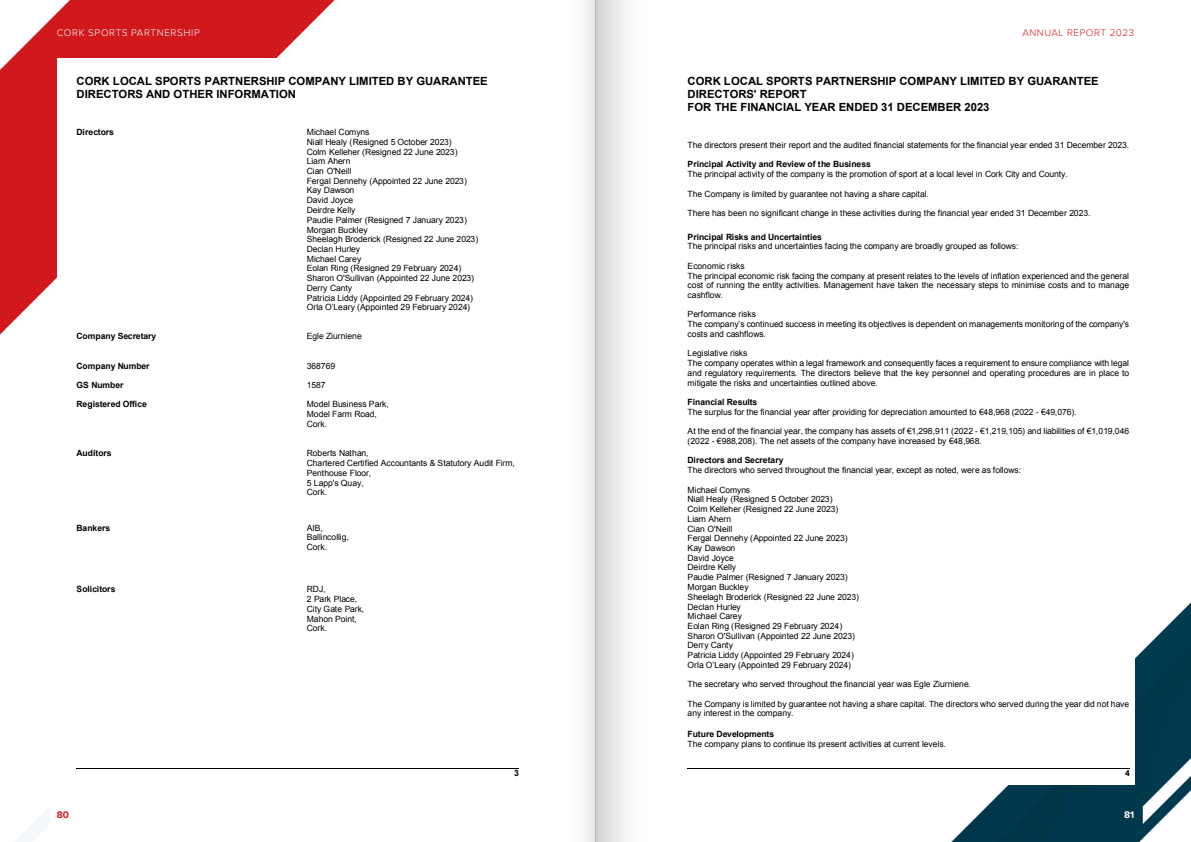
<style>
.page{position:relative;width:1191px;height:842px;background:#fff}
.page>*{position:absolute;margin:0;border:0;box-sizing:border-box;transform-origin:0 0}
.t1{font:700 11.3px/13px "Arial";color:#000}
.t2{font:300 10px "Proxima Soft";letter-spacing:.065em;color:#fff}
.t3{font:300 10px "Proxima Soft";letter-spacing:.05em;color:#d0181d}
.t4{font:700 10px "Proxima Soft";color:#d0181d}
.t5{font:700 10px "Proxima Soft";color:#fff}
.t6{font:8.6px/9.7px "Arial";color:#000}
.t7{font:700 8.6px "Arial";color:#000}
</style>
<div class="page">
<img style="left:951px;top:602px;width:240px;height:240px">
<svg style="left:1142px;top:744px;width:49px;height:80px"></svg>
<svg style="left:16px;top:808px;width:34px;height:34px"></svg>
<svg style="left:0;top:0;width:335px;height:335px;fill:#d0181d"></svg>
<div style="left:57px;top:58px;width:1077px;height:726px;background:#fff"></div>
<hr style="left:77px;top:768px;width:423px;height:1px;background:#000">
<svg style="left:500px;top:768px;width:19px;height:1px"></svg>
<hr style="left:687px;top:768px;width:424px;height:1px;background:#000">
<svg style="left:1111px;top:768px;width:18px;height:1px"></svg>
<div style="left:595px;top:0;width:57px;height:842px;background:linear-gradient(to right,#d7d7d7,#fff)"></div>
<div style="left:565px;top:0;width:30px;height:842px;background:linear-gradient(to right,#fff,#eaeaea)"></div>
<p class="t2" style="left:57px;top:25px;width:145px">CORK SPORTS PARTNERSHIP</p>
<p class="t3" style="left:1022px;top:25px;width:113px">ANNUAL REPORT 2023</p>
<h1 class="t1" style="left:77px;top:75px;width:413px">CORK LOCAL SPORTS PARTNERSHIP COMPANY LIMITED BY GUARANTEE<br>DIRECTORS AND OTHER INFORMATION</h1>
<p class="t7" style="left:77px;top:126px;width:39px">Directors</p>
<p class="t6" style="left:307px;top:127px;width:173px">Michael Comyns<br>Niall Healy (Resigned 5 October 2023)<br>Colm Kelleher (Resigned 22 June 2023)<br>Liam Ahern<br>Cian O'Neill<br>Fergal Dennehy (Appointed 22 June 2023)<br>Kay Dawson<br>David Joyce<br>Deirdre Kelly<br>Paudie Palmer (Resigned 7 January 2023)<br>Morgan Buckley<br>Sheelagh Broderick (Resigned 22 June 2023)<br>Declan Hurley<br>Michael Carey<br>Eolan Ring (Resigned 29 February 2024)<br>Sharon O'Sullivan (Appointed 22 June 2023)<br>Derry Canty<br>Patricia Liddy (Appointed 29 February 2024)<br>Orla O’Leary (Appointed 29 February 2024)</p>
<p class="t7" style="left:77px;top:331px;width:81px">Company Secretary</p>
<p class="t6" style="left:307px;top:332px;width:56px">Egle Ziurniene</p>
<p class="t7" style="left:77px;top:360px;width:74px">Company Number</p>
<p class="t6" style="left:307px;top:361px;width:30px">368769</p>
<p class="t7" style="left:77px;top:379px;width:48px">GS Number</p>
<p class="t6" style="left:307px;top:380px;width:20px">1587</p>
<p class="t7" style="left:77px;top:399px;width:72px">Registered Office</p>
<p class="t6" style="left:307px;top:400px;width:83px">Model Business Park,<br>Model Farm Road,<br>Cork.</p>
<p class="t7" style="left:77px;top:447px;width:37px">Auditors</p>
<p class="t6" style="left:307px;top:448px;width:209px">Roberts Nathan,<br>Chartered Certified Accountants &amp; Statutory Audit Firm,<br>Penthouse Floor,<br>5 Lapp's Quay,<br>Cork.</p>
<p class="t7" style="left:77px;top:522px;width:35px">Bankers</p>
<p class="t6" style="left:307px;top:523px;width:43px">AIB,<br>Ballincollig,<br>Cork.</p>
<p class="t7" style="left:77px;top:584px;width:40px">Solicitors</p>
<p class="t6" style="left:307px;top:584px;width:59px">RDJ,<br>2 Park Place,<br>City Gate Park,<br>Mahon Point,<br>Cork.</p>
<p class="t7" style="left:514px;top:767px;width:6px">3</p>
<h1 class="t1" style="left:687px;top:75px;width:413px">CORK LOCAL SPORTS PARTNERSHIP COMPANY LIMITED BY GUARANTEE<br>DIRECTORS' REPORT<br>FOR THE FINANCIAL YEAR ENDED 31 DECEMBER 2023</h1>
<p class="t6" style="left:687px;top:140px;width:443px">The directors present their report and the audited financial statements for the financial year ended 31 December 2023.</p>
<p class="t7" style="left:687px;top:159px;width:185px">Principal Activity and Review of the Business</p>
<p class="t6" style="left:687px;top:170px;width:382px">The principal activity of the company is the promotion of sport at a local level in Cork City and County.</p>
<p class="t6" style="left:687px;top:189px;width:243px">The Company is limited by guarantee not having a share capital.</p>
<p class="t6" style="left:687px;top:208px;width:404px">There has been no significant change in these activities during the financial year ended 31 December 2023.</p>
<p class="t7" style="left:687px;top:231px;width:136px">Principal Risks and Uncertainties</p>
<p class="t6" style="left:687px;top:242px;width:332px">The principal risks and uncertainties facing the company are broadly grouped as follows:</p>
<p class="t6" style="left:687px;top:261px;width:443px">Economic risks<br>The principal economic risk facing the company at present relates to the levels of inflation experienced and the general cost of running the entity activities. Management have taken the necessary steps to minimise costs and to manage cashflow.</p>
<p class="t6" style="left:687px;top:310px;width:443px">Performance risks<br>The company’s continued success in meeting its objectives is dependent on managements monitoring of the company's costs and cashflows.</p>
<p class="t6" style="left:687px;top:349px;width:443px">Legislative risks<br>The company operates within a legal framework and consequently faces a requirement to ensure compliance with legal and regulatory requirements. The directors believe that the key personnel and operating procedures are in place to mitigate the risks and uncertainties outlined above.</p>
<p class="t7" style="left:687px;top:396px;width:71px">Financial Results</p>
<p class="t6" style="left:687px;top:407px;width:391px">The surplus for the financial year after providing for depreciation amounted to €48,968 (2022 - €49,076).</p>
<p class="t6" style="left:687px;top:426px;width:443px;line-height:10.1px">At the end of the financial year, the company has assets of €1,298,911 (2022 - €1,219,105) and liabilities of €1,019,046 (2022 - €988,208). The net assets of the company have increased by €48,968.</p>
<p class="t7" style="left:687px;top:455px;width:97px">Directors and Secretary</p>
<p class="t6" style="left:687px;top:465px;width:335px">The directors who served throughout the financial year, except as noted, were as follows:</p>
<p class="t6" style="left:687px;top:485px;width:173px">Michael Comyns<br>Niall Healy (Resigned 5 October 2023)<br>Colm Kelleher (Resigned 22 June 2023)<br>Liam Ahern<br>Cian O'Neill<br>Fergal Dennehy (Appointed 22 June 2023)<br>Kay Dawson<br>David Joyce<br>Deirdre Kelly<br>Paudie Palmer (Resigned 7 January 2023)<br>Morgan Buckley<br>Sheelagh Broderick (Resigned 22 June 2023)<br>Declan Hurley<br>Michael Carey<br>Eolan Ring (Resigned 29 February 2024)<br>Sharon O'Sullivan (Appointed 22 June 2023)<br>Derry Canty<br>Patricia Liddy (Appointed 29 February 2024)<br>Orla O’Leary (Appointed 29 February 2024)</p>
<p class="t6" style="left:687px;top:680px;width:284px">The secretary who served throughout the financial year was Egle Ziurniene.</p>
<p class="t6" style="left:687px;top:699px;width:443px">The Company is limited by guarantee not having a share capital. The directors who served during the year did not have any interest in the company.</p>
<p class="t7" style="left:687px;top:728px;width:88px">Future Developments</p>
<p class="t6" style="left:687px;top:739px;width:260px">The company plans to continue its present activities at current levels.</p>
<p class="t7" style="left:1125px;top:767px;width:6px">4</p>
<p class="t4" style="left:57px;top:807px;width:14px">80</p>
<p class="t5" style="left:1124px;top:807px;width:12px">81</p>
</div>
